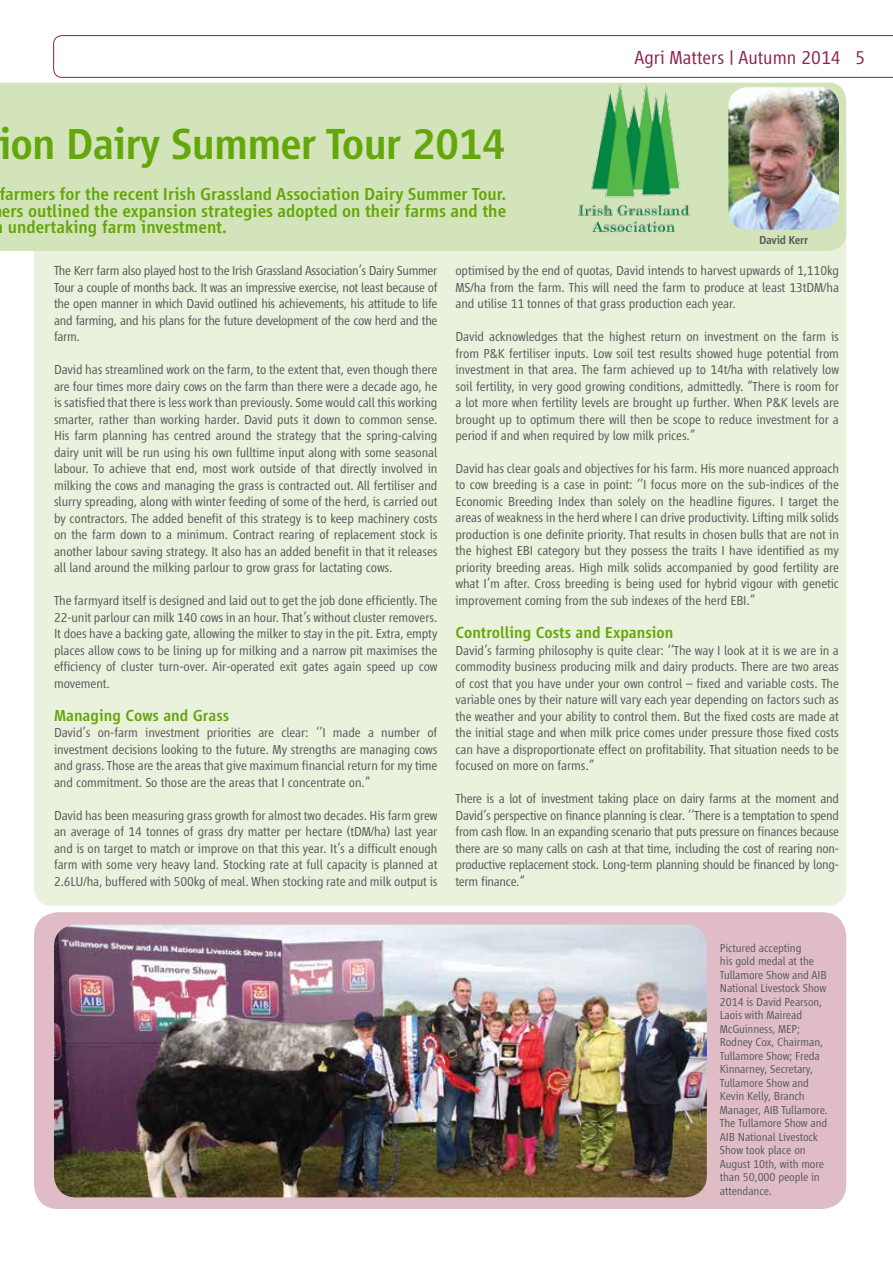
<style>
.page{position:relative;width:893px;height:1263px;background:#fff}
.page>*{position:absolute;margin:0;border:0;box-sizing:border-box;transform-origin:0 0}
.t1{font:500 45px "Vialog LT";letter-spacing:-.02em;color:#63a70a}
.t2{font:300 19.5px "Vialog LT";color:#8b254f}
.t3{font:500 18px "Vialog LT";color:#63a70a}
.t4{font:500 16.5px "Vialog LT";color:#63a70a}
.t5{font:300 13.5px/16.5px "Vialog LT";letter-spacing:-.01em;color:#58595b;text-align:justify}
.t6{font:300 12px/13.5px "Vialog LT";letter-spacing:-.01em;color:#58595b}
.t7{font:500 12px "Vialog LT";letter-spacing:-.025em;color:#58595b}
</style>
<div class="page">
<svg style="left:53px;top:35px;width:840px;height:43px"></svg>
<div style="left:34px;top:122px;width:812px;height:784px;background:#eaf1dc;border-radius:18px"></div>
<div style="left:0;top:83px;width:846px;height:168px;background:#d3e4ba"></div>
<img style="left:563px;top:82px;width:149px;height:163px">
<img style="left:728px;top:87px;width:111px;height:143px">
<div style="left:34px;top:912px;width:812px;height:297px;background:#e0bdc6;border-radius:24px"></div>
<img style="left:54px;top:925px;width:653px;height:272px">
<h1 class="t1" style="left:-2px;top:120px;width:509px">ion Dairy Summer Tour 2014</h1>
<h3 class="t3" style="left:-1px;top:184px;width:508px">farmers for the recent Irish Grassland Association Dairy Summer Tour.</h3>
<h3 class="t3" style="left:2px;top:201px;width:506px">ers outlined the expansion strategies adopted on their farms and the</h3>
<h3 class="t3" style="left:8px;top:217px;width:221px">undertaking farm investment.</h3>
<h2 class="t2" style="left:634px;top:47px;width:232px">Agri Matters | Autumn 2014 5</h2>
<p class="t7" style="left:759px;top:233px;width:51px">David Kerr</p>
<p class="t5" style="left:54px;top:262px;width:385px">The Kerr farm also played host to the Irish Grassland Association’s Dairy Summer Tour a couple of months back. It was an impressive exercise, not least because of the open manner in which David outlined his achievements, his attitude to life and farming, and his plans for the future development of the cow herd and the farm.</p>
<p class="t5" style="left:54px;top:361px;width:385px">David has streamlined work on the farm, to the extent that, even though there are four times more dairy cows on the farm than there were a decade ago, he is satisfied that there is less work than previously. Some would call this working smarter, rather than working harder. David puts it down to common sense.<br>His farm planning has centred around the strategy that the spring-calving dairy unit will be run using his own fulltime input along with some seasonal labour. To achieve that end, most work outside of that directly involved in milking the cows and managing the grass is contracted out. All fertiliser and slurry spreading, along with winter feeding of some of the herd, is carried out by contractors. The added benefit of this strategy is to keep machinery costs on the farm down to a minimum. Contract rearing of replacement stock is another labour saving strategy. It also has an added benefit in that it releases all land around the milking parlour to grow grass for lactating cows.</p>
<p class="t5" style="left:54px;top:592px;width:385px">The farmyard itself is designed and laid out to get the job done efficiently. The 22-unit parlour can milk 140 cows in an hour. That’s without cluster removers.<br>It does have a backing gate, allowing the milker to stay in the pit. Extra, empty places allow cows to be lining up for milking and a narrow pit maximises the efficiency of cluster turn-over. Air-operated exit gates again speed up cow movement.</p>
<p class="t4" style="left:54px;top:706px;width:177px">Managing Cows and Grass</p>
<p class="t5" style="left:54px;top:724px;width:385px">David’s on-farm investment priorities are clear: ‘’I made a number of investment decisions looking to the future. My strengths are managing cows and grass. Those are the areas that give maximum financial return for my time and commitment. So those are the areas that I concentrate on.”</p>
<p class="t5" style="left:54px;top:807px;width:385px">David has been measuring grass growth for almost two decades. His farm grew an average of 14 tonnes of grass dry matter per hectare (tDM/ha) last year and is on target to match or improve on that this year. It’s a difficult enough farm with some very heavy land. Stocking rate at full capacity is planned at 2.6LU/ha, buffered with 500kg of meal. When stocking rate and milk output is</p>
<p class="t5" style="left:455px;top:262px;width:385px">optimised by the end of quotas, David intends to harvest upwards of 1,110kg MS/ha from the farm. This will need the farm to produce at least 13tDM/ha and utilise 11 tonnes of that grass production each year.</p>
<p class="t5" style="left:455px;top:328px;width:385px">David acknowledges that the highest return on investment on the farm is from P&amp;K fertiliser inputs. Low soil test results showed huge potential from investment in that area. The farm achieved up to 14t/ha with relatively low soil fertility, in very good growing conditions, admittedly. “There is room for a lot more when fertility levels are brought up further. When P&amp;K levels are brought up to optimum there will then be scope to reduce investment for a period if and when required by low milk prices.”</p>
<p class="t5" style="left:455px;top:460px;width:385px">David has clear goals and objectives for his farm. His more nuanced approach to cow breeding is a case in point: ‘’I focus more on the sub-indices of the Economic Breeding Index than solely on the headline figures. I target the areas of weakness in the herd where I can drive productivity. Lifting milk solids production is one definite priority. That results in chosen bulls that are not in the highest EBI category but they possess the traits I have identified as my priority breeding areas. High milk solids accompanied by good fertility are what I’m after. Cross breeding is being used for hybrid vigour with genetic improvement coming from the sub indexes of the herd EBI.”</p>
<p class="t4" style="left:455px;top:623px;width:220px">Controlling Costs and Expansion</p>
<p class="t5" style="left:455px;top:642px;width:385px">David’s farming philosophy is quite clear: ‘’The way I look at it is we are in a commodity business producing milk and dairy products. There are two areas of cost that you have under your own control – fixed and variable costs. The variable ones by their nature will vary each year depending on factors such as the weather and your ability to control them. But the fixed costs are made at the initial stage and when milk price comes under pressure those fixed costs can have a disproportionate effect on profitability. That situation needs to be focused on more on farms.”</p>
<p class="t5" style="left:455px;top:790px;width:385px">There is a lot of investment taking place on dairy farms at the moment and David’s perspective on finance planning is clear. ‘’There is a temptation to spend from cash flow. In an expanding scenario that puts pressure on finances because there are so many calls on cash at that time, including the cost of rearing non&shy;productive replacement stock. Long-term planning should be financed by long&shy;term finance.”</p>
<p class="t6" style="left:720px;top:941px;width:109px">Pictured accepting<br>his gold medal at the<br>Tullamore Show and AIB<br>National Livestock Show<br>2014 is David Pearson,<br>Laois with Mairead<br>McGuinness, MEP;<br>Rodney Cox, Chairman,<br>Tullamore Show; Freda<br>Kinnarney, Secretary,<br>Tullamore Show and<br>Kevin Kelly, Branch<br>Manager, AIB Tullamore.<br>The Tullamore Show and<br>AIB National Livestock<br>Show took place on<br>August 10th, with more than 50,000 people in attendance.</p>
</div>
